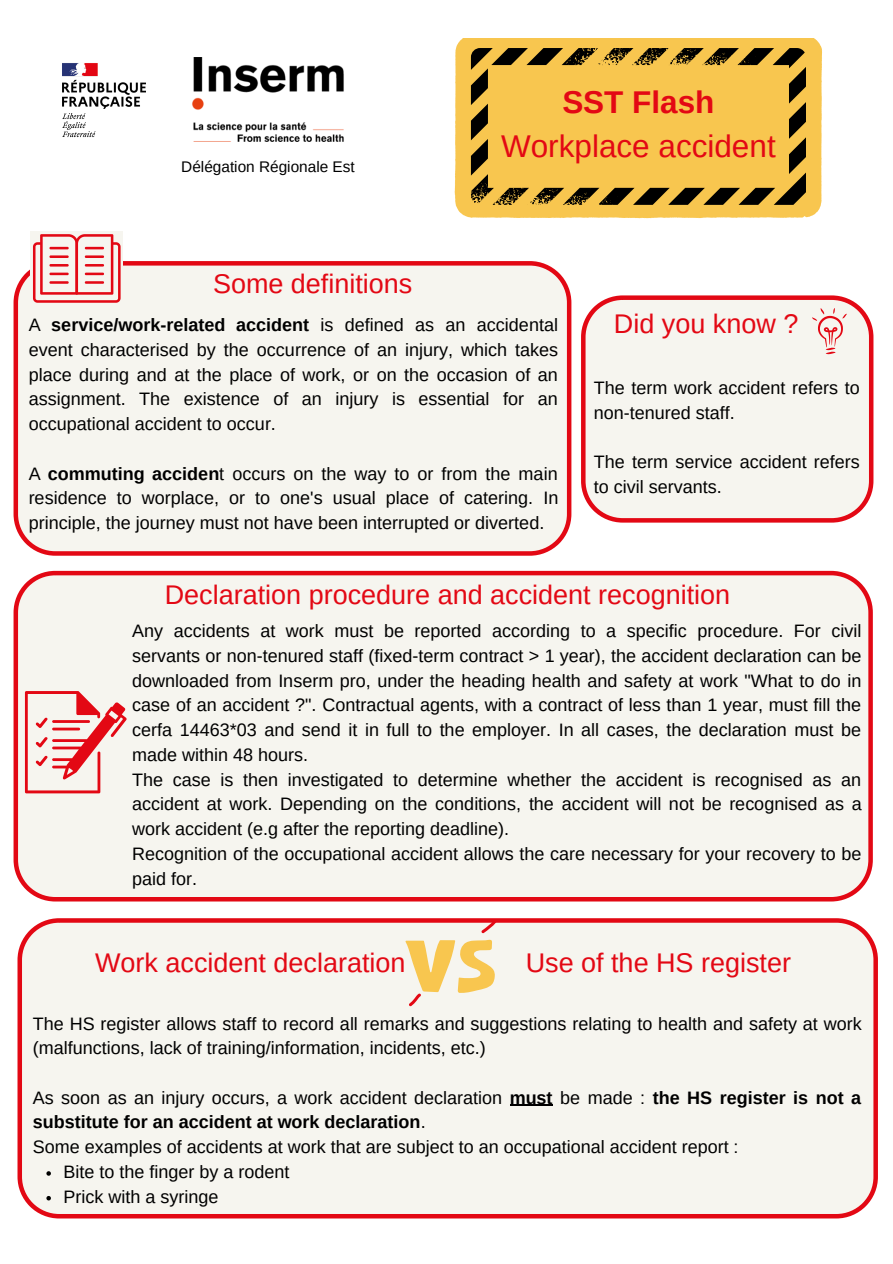
<style>
.page{position:relative;width:893px;height:1264px;background:#fff}
.page>*{position:absolute;margin:0;border:0;box-sizing:border-box;transform-origin:0 0}
.t1{font:31.5px "Arimo";color:#e30814}
.t2{font:700 31.5px "Arimo";color:#e30814}
.t3{font:27px "Arimo";color:#e30814}
.t4{font:18px/24.8px "Arimo";color:#000}
.t5{font:15.45px "Arimo";color:#000}
.s1{font-weight:700}
</style>
<div class="page">
<div style="left:14px;top:261px;width:557px;height:294px;background:#f6f5ef"></div>
<div style="left:31px;top:231px;width:92px;height:75px;background:#f6f5ef"></div>
<svg style="left:581px;top:295px;width:292px;height:227px"></svg>
<div style="left:18px;top:918px;width:859px;height:300px;background:#f6f5ef"></div>
<div style="left:14px;top:571px;width:858px;height:330px;background:#f6f5ef"></div>
<svg style="left:25px;top:691px;width:102px;height:102px"></svg>
<svg style="left:33px;top:234px;width:88px;height:69px"></svg>
<svg style="left:405px;top:939px;width:90px;height:67px"></svg>
<svg style="left:481px;top:919px;width:15px;height:14px"></svg>
<svg style="left:454px;top:38px;width:368px;height:180px;background:#f6c756"></svg>
<svg style="left:471px;top:48px;width:334px;height:157px;background:#d2a843"></svg>
<svg style="left:46px;top:1171px;width:5px;height:4px"></svg>
<svg style="left:46px;top:1195px;width:5px;height:5px"></svg>
<hr style="left:509px;top:1104px;width:43px;height:1px;background:#000">
<svg style="left:812px;top:308px;width:34px;height:46px"></svg>
<img style="left:192px;top:58px;width:152px;height:83px">
<img style="left:62px;top:63px;width:84px;height:75px">
<p class="t5" style="left:181px;top:157px;width:175px">Délégation Régionale Est</p>
<h1 class="t2" style="left:562px;top:85px;width:153px">SST Flash</h1>
<h1 class="t1" style="left:501px;top:128px;width:276px">Workplace accident</h1>
<h2 class="t3" style="left:213px;top:268px;width:201px">Some definitions</h2>
<p class="t4" style="left:29px;top:312px;width:531px;text-align:justify">A <span class="s1">service/work-related accident</span> is defined as an accidental event characterised by the occurrence of an injury, which takes place during and at the place of work, or on the occasion of an assignment. The existence of an injury is essential for an occupational accident to occur.</p>
<p class="t4" style="left:29px;top:461px;width:531px;text-align:justify">A <span class="s1">commuting acciden</span>t occurs on the way to or from the main residence to worplace, or to one's usual place of catering. In principle, the journey must not have been interrupted or diverted.</p>
<h2 class="t3" style="left:614px;top:309px;width:186px">Did you know ?</h2>
<p class="t4" style="left:594px;top:375px;width:267px">The term work accident refers to non-tenured staff.</p>
<p class="t4" style="left:594px;top:449px;width:267px">The term service accident refers to civil servants.</p>
<h2 class="t3" style="left:165px;top:579px;width:567px">Declaration procedure and accident recognition</h2>
<p class="t4" style="left:132px;top:618px;width:730px">Any accidents at work must be reported according to a specific procedure. For civil servants or non-tenured staff (fixed-term contract &gt; 1 year), the accident declaration can be downloaded from Inserm pro, under the heading health and safety at work "What to do in case of an accident ?". Contractual agents, with a contract of less than 1 year, must fill the cerfa 14463*03 and send it in full to the employer. In all cases, the declaration must be made within 48 hours.<br>The case is then investigated to determine whether the accident is recognised as an accident at work. Depending on the conditions, the accident will not be recognised as a work accident (e.g after the reporting deadline).<br>Recognition of the occupational accident allows the care necessary for your recovery to be paid for.</p>
<h2 class="t3" style="left:95px;top:947px;width:312px">Work accident declaration</h2>
<h2 class="t3" style="left:525px;top:947px;width:267px">Use of the HS register</h2>
<p class="t4" style="left:33px;top:1010px;width:830px">The HS register allows staff to record all remarks and suggestions relating to health and safety at work (malfunctions, lack of training/information, incidents, etc.)</p>
<p class="t4" style="left:33px;top:1085px;width:829px">As soon as an injury occurs, a work accident declaration <span class="s1">must</span> be made : <span class="s1">the HS register is not a substitute for an accident at work declaration</span>.<br>Some examples of accidents at work that are subject to an occupational accident report :</p>
<p class="t4" style="left:63px;top:1159px;width:227px">Bite to the finger by a rodent<br>Prick with a syringe</p>
</div>
